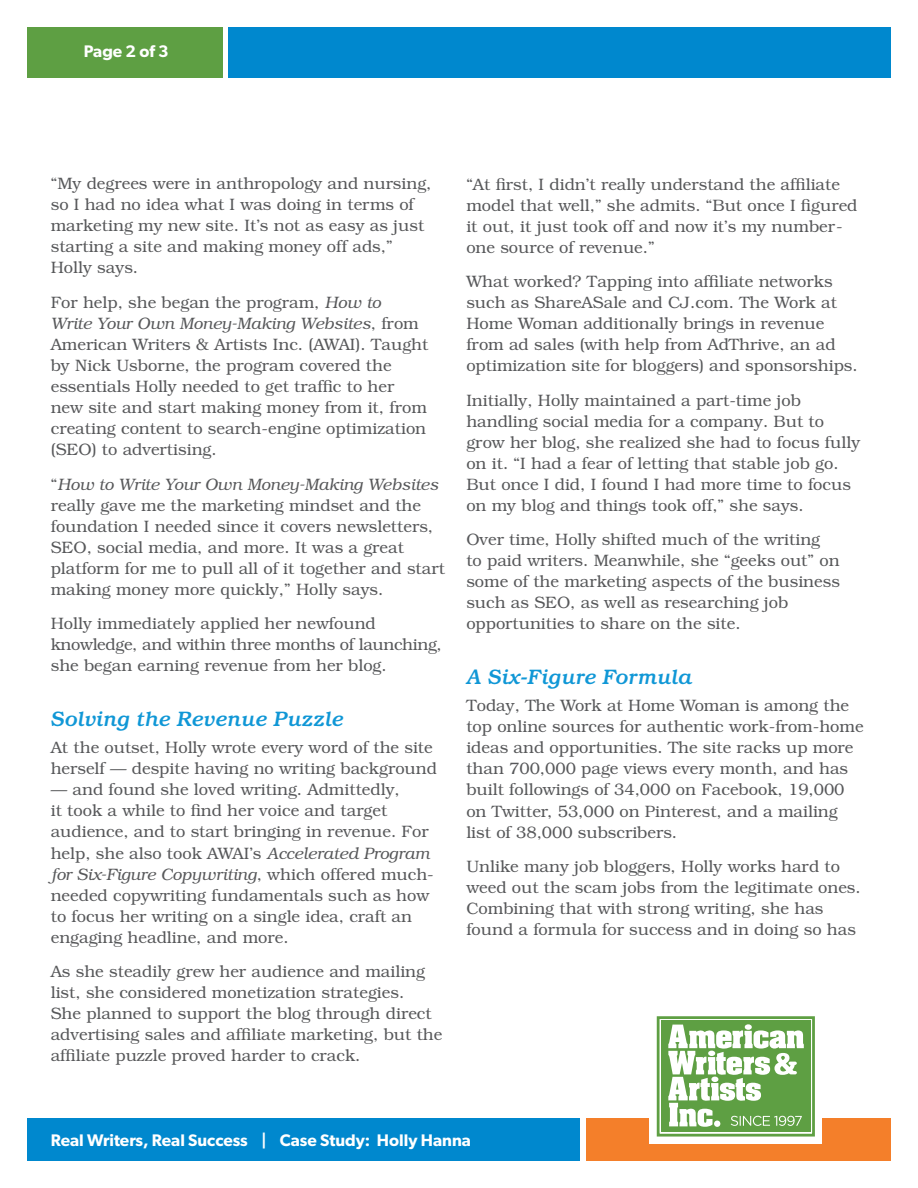
<style>
.page{position:relative;width:918px;height:1188px;background:#fff}
.page>*{position:absolute;margin:0;border:0;box-sizing:border-box;transform-origin:0 0}
.t1{font:italic 500 21px "Bookman";color:#1097d6}
.t2{font:600 16.8px "Gibson";color:#fff}
.t3{font:300 16.5px/21px "Bookman";color:#57585a}
.s1{font-style:italic}
</style>
<div class="page">
<div style="left:229px;top:27px;width:662px;height:51px;background:#0088ce"></div>
<div style="left:586px;top:1119px;width:305px;height:42px;background:#f47f2a"></div>
<div style="left:27px;top:1119px;width:553px;height:42px;background:#0088ce"></div>
<div style="left:649px;top:1009px;width:173px;height:135px;background:#fff"></div>
<svg style="left:656px;top:1016px;width:159px;height:121px"></svg>
<div style="left:27px;top:27px;width:195px;height:51px;background:#5e9f43"></div>
<p class="t2" style="left:84px;top:42px;width:86px">Page 2 of 3</p>
<p class="t3" style="left:51px;top:174px;width:382px">“My degrees were in anthropology and nursing, so I had no idea what I was doing in terms of marketing my new site. It’s not as easy as just starting a site and making money off ads,” Holly says.</p>
<p class="t3" style="left:51px;top:292px;width:379px">For help, she began the program, <span class="s1">How to<br>Write Your Own Money-Making Websites</span>, from American Writers &amp; Artists Inc. (AWAI). Taught by Nick Usborne, the program covered the essentials Holly needed to get traffic to her new site and start making money from it, from creating content to search-engine optimization (SEO) to advertising.</p>
<p class="t3" style="left:51px;top:474px;width:396px">“<span class="s1">How to Write Your Own Money-Making Websites </span>really gave me the marketing mindset and the foundation I needed since it covers newsletters, SEO, social media, and more. It was a great platform for me to pull all of it together and start making money more quickly,” Holly says.</p>
<p class="t3" style="left:51px;top:613px;width:393px">Holly immediately applied her newfound knowledge, and within three months of launching, she began earning revenue from her blog.</p>
<p class="t1" style="left:51px;top:706px;width:294px">Solving the Revenue Puzzle</p>
<p class="t3" style="left:51px;top:738px;width:388px">At the outset, Holly wrote every word of the site herself — despite having no writing background</p>
<p class="t3" style="left:51px;top:780px;width:385px">— and found she loved writing. Admittedly,<br>it took a while to find her voice and target audience, and to start bringing in revenue. For help, she also took AWAI’s <span class="s1">Accelerated Program for Six-Figure Copywriting</span>, which offered much&shy;needed copywriting fundamentals such as how to focus her writing on a single idea, craft an engaging headline, and more.</p>
<p class="t3" style="left:51px;top:961px;width:393px">As she steadily grew her audience and mailing list, she considered monetization strategies.<br>She planned to support the blog through direct advertising sales and affiliate marketing, but the affiliate puzzle proved harder to crack.</p>
<p class="t3" style="left:466px;top:174px;width:393px">“At first, I didn’t really understand the affiliate model that well,” she admits. “But once I figured it out, it just took off and now it’s my number&shy;one source of revenue.”</p>
<p class="t3" style="left:466px;top:271px;width:393px">What worked? Tapping into affiliate networks such as ShareASale and CJ.com. The Work at Home Woman additionally brings in revenue from ad sales (with help from AdThrive, an ad optimization site for bloggers) and sponsorships.</p>
<p class="t3" style="left:466px;top:390px;width:395px">Initially, Holly maintained a part-time job handling social media for a company. But to grow her blog, she realized she had to focus fully on it. “I had a fear of letting that stable job go.<br>But once I did, I found I had more time to focus on my blog and things took off,” she says.</p>
<p class="t3" style="left:466px;top:529px;width:375px">Over time, Holly shifted much of the writing<br>to paid writers. Meanwhile, she “geeks out” on some of the marketing aspects of the business such as SEO, as well as researching job opportunities to share on the site.</p>
<p class="t1" style="left:466px;top:664px;width:227px">A Six-Figure Formula</p>
<p class="t3" style="left:466px;top:696px;width:399px">Today, The Work at Home Woman is among the top online sources for authentic work-from-home ideas and opportunities. The site racks up more than 700,000 page views every month, and has built followings of 34,000 on Facebook, 19,000 on Twitter, 53,000 on Pinterest, and a mailing list of 38,000 subscribers.</p>
<p class="t3" style="left:466px;top:856px;width:396px">Unlike many job bloggers, Holly works hard to weed out the scam jobs from the legitimate ones.<br>Combining that with strong writing, she has found a formula for success and in doing so has</p>
<p class="t2" style="left:51px;top:1130px;width:422px">Real Writers, Real Success | Case Study: Holly Hanna</p>
</div>
